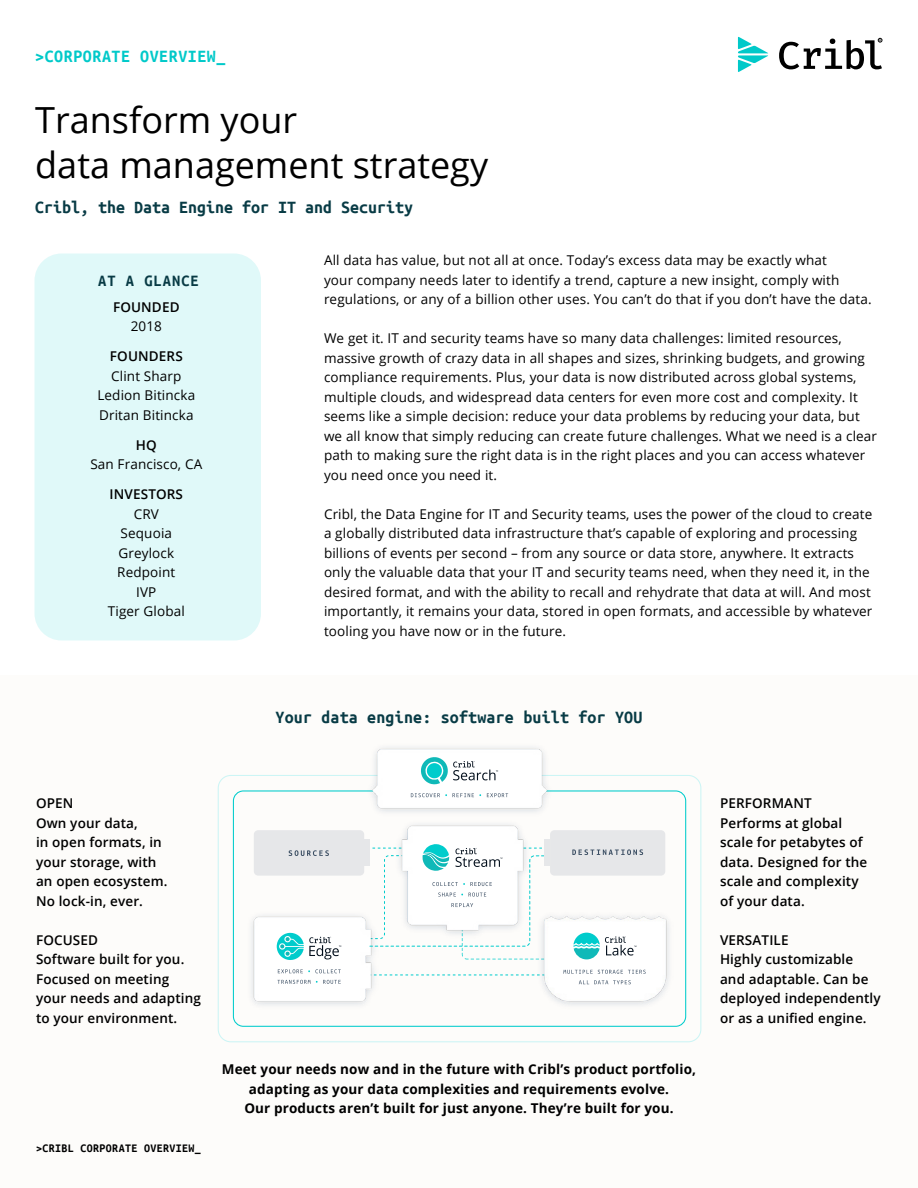
<style>
.page{position:relative;width:918px;height:1188px;background:#fff}
.page>*{position:absolute;margin:0;border:0;box-sizing:border-box;transform-origin:0 0}
.t1{font:36px/45px "Open Sans";color:#000}
.t2{font:700 18px "Ubuntu Mono";letter-spacing:.005em;color:#083b45}
.t3{font:700 18px "Ubuntu Mono";letter-spacing:.03em;color:#00c9c9}
.t4{font:700 16.5px "Ubuntu Mono";letter-spacing:.06em;color:#083b45}
.t5{font:13.5px/19.5px "Open Sans";letter-spacing:.01em;color:#000}
.t6{font:600 13.5px/19.5px "Open Sans";letter-spacing:.01em;color:#000}
.t7{font:700 13.5px/19.5px "Open Sans";letter-spacing:.01em;color:#000;text-align:center}
.t8{font:700 12px "Ubuntu Mono";letter-spacing:.03em;color:#000}
</style>
<div class="page">
<div style="left:0;top:675px;width:918px;height:513px;background:#fcfaf7"></div>
<svg style="left:738px;top:37px;width:30px;height:35px"></svg>
<svg style="left:779px;top:38px;width:103px;height:31px"></svg>
<div style="left:34px;top:254px;width:227px;height:386px;background:#e0f9f9;border-radius:27px"></div>
<div style="left:233px;top:790px;width:453px;height:237px;border:1px solid #0cc;border-radius:10px"></div>
<img style="left:365px;top:748px;width:190px;height:64px">
<svg style="left:421px;top:757px;width:77px;height:28px"></svg>
<svg style="left:411px;top:793px;width:97px;height:4px"></svg>
<svg style="left:379px;top:975px;width:156px;height:1px"></svg>
<div style="left:254px;top:830px;width:110px;height:46px;background:#e6e7e9;border-radius:4px"></div>
<svg style="left:289px;top:850px;width:40px;height:6px"></svg>
<div style="left:360px;top:840px;width:10px;height:26px;background:#e6e7e9"></div>
<img style="left:251px;top:916px;width:126px;height:89px">
<svg style="left:277px;top:933px;width:64px;height:27px"></svg>
<img style="left:537px;top:916px;width:132px;height:89px">
<svg style="left:573px;top:933px;width:63px;height:26px"></svg>
<svg style="left:563px;top:970px;width:83px;height:14px"></svg>
<div style="left:545px;top:840px;width:5px;height:26px;background:#e6e7e9"></div>
<div style="left:550px;top:830px;width:115px;height:46px;background:#e6e7e9;border-radius:4px"></div>
<svg style="left:572px;top:849px;width:71px;height:6px"></svg>
<svg style="left:277px;top:969px;width:64px;height:15px"></svg>
<img style="left:401px;top:825px;width:123px;height:19px">
<svg style="left:367px;top:844px;width:182px;height:115px"></svg>
<h2 class="t3" style="left:35px;top:47px;width:192px">&gt;CORPORATE OVERVIEW_</h2>
<h1 class="t1" style="left:35px;top:96px;width:454px">Transform your<br>data management strategy</h1>
<h2 class="t2" style="left:35px;top:199px;width:379px">Cribl, the Data Engine for IT and Security</h2>
<p class="t4" style="left:98px;top:273px;width:102px">AT A GLANCE</p>
<p class="t6" style="left:113px;top:297px;width:68px">FOUNDED</p>
<p class="t5" style="left:131px;top:316px;width:33px">2018</p>
<p class="t6" style="left:110px;top:346px;width:74px">FOUNDERS</p>
<p class="t5" style="left:97px;top:366px;width:99px;text-align:center">Clint Sharp<br>Ledion Bitincka<br>Dritan Bitincka</p>
<p class="t6" style="left:136px;top:435px;width:22px">HQ</p>
<p class="t5" style="left:90px;top:454px;width:113px">San Francisco, CA</p>
<p class="t6" style="left:110px;top:484px;width:75px">INVESTORS</p>
<p class="t5" style="left:108px;top:504px;width:78px;text-align:center">CRV<br>Sequoia<br>Greylock<br>Redpoint<br>IVP<br>Tiger Global</p>
<p class="t5" style="left:324px;top:250px;width:549px">All data has value, but not all at once. Today’s excess data may be exactly what<br>your company needs later to identify a trend, capture a new insight, comply with regulations, or any of a billion other uses. You can’t do that if you don’t have the data.</p>
<p class="t5" style="left:324px;top:328px;width:555px">We get it. IT and security teams have so many data challenges: limited resources, massive growth of crazy data in all shapes and sizes, shrinking budgets, and growing compliance requirements. Plus, your data is now distributed across global systems, multiple clouds, and widespread data centers for even more cost and complexity. It seems like a simple decision: reduce your data problems by reducing your data, but we all know that simply reducing can create future challenges. What we need is a clear path to making sure the right data is in the right places and you can access whatever you need once you need it.</p>
<p class="t5" style="left:324px;top:504px;width:550px">Cribl, the Data Engine for IT and Security teams, uses the power of the cloud to create a globally distributed data infrastructure that’s capable of exploring and processing billions of events per second – from any source or data store, anywhere. It extracts only the valuable data that your IT and security teams need, when they need it, in the desired format, and with the ability to recall and rehydrate that data at will. And most importantly, it remains your data, stored in open formats, and accessible by whatever tooling you have now or in the future.</p>
<h2 class="t2" style="left:275px;top:709px;width:369px">Your data engine: software built for YOU</h2>
<p class="t6" style="left:36px;top:793px;width:133px">OPEN<br>Own your data,<br>in open formats, in your storage, with an open ecosystem.<br>No lock-in, ever.</p>
<p class="t6" style="left:36px;top:930px;width:166px">FOCUSED<br>Software built for you.<br>Focused on meeting your needs and adapting to your environment.</p>
<p class="t8" style="left:36px;top:1142px;width:166px">&gt;CRIBL CORPORATE OVERVIEW_</p>
<p class="t7" style="left:222px;top:1059px;width:476px">Meet your needs now and in the future with Cribl’s product portfolio, adapting as your data complexities and requirements evolve.<br>Our products aren’t built for just anyone. They’re built for you.</p>
<p class="t6" style="left:720px;top:793px;width:149px">PERFORMANT<br>Performs at global scale for petabytes of data. Designed for the scale and complexity of your data.</p>
<p class="t6" style="left:720px;top:930px;width:162px">VERSATILE<br>Highly customizable and adaptable. Can be deployed independently or as a unified engine.</p>
</div>
